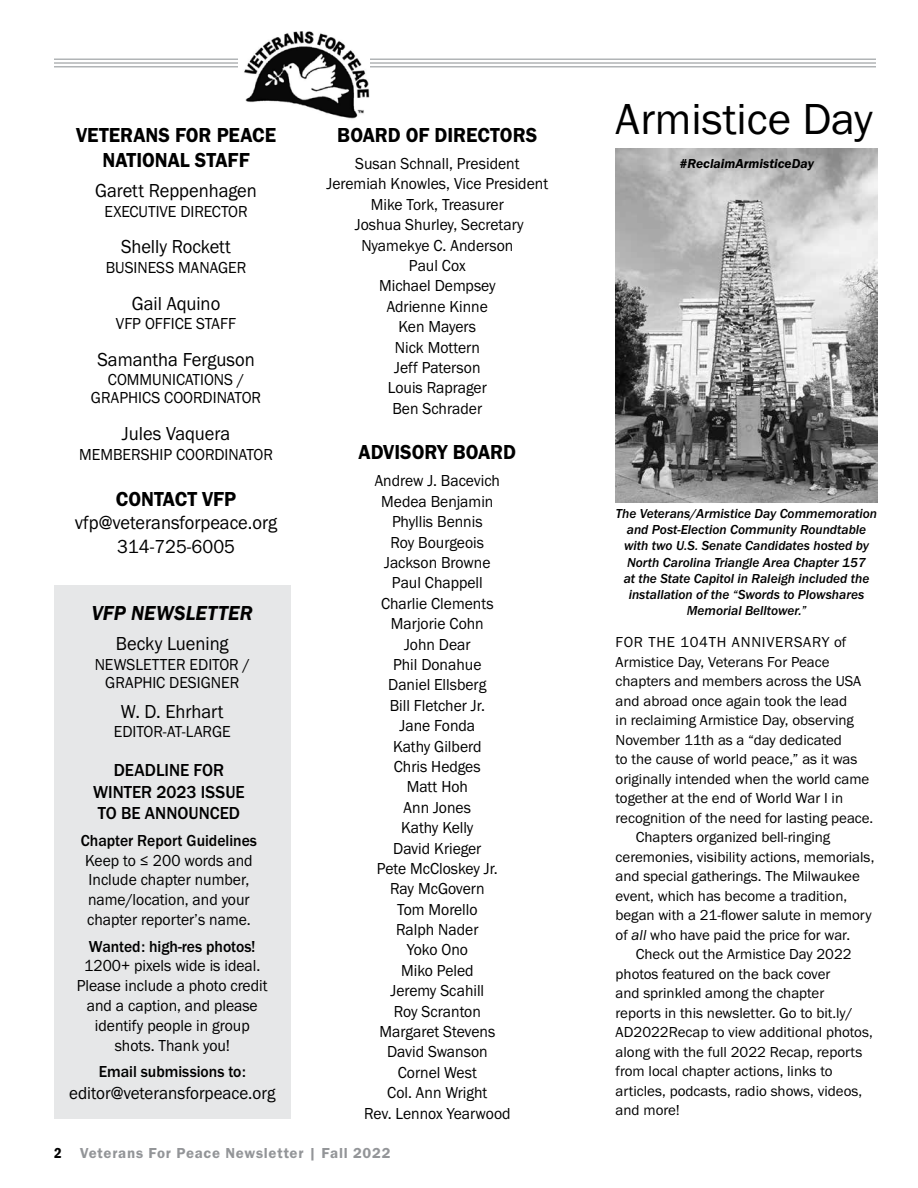
<style>
.page{position:relative;width:918px;height:1188px;background:#fff}
.page>*{position:absolute;margin:0;border:0;box-sizing:border-box;transform-origin:0 0}
.t1{font:45px "Franklin Gothic URW Boo";color:#000}
.t2{font:21px/25.2px "Franklin Gothic URW Dem";color:#000;text-align:center;scale:.95 1}
.t3{font:21px "Franklin Gothic URW Dem Ita";letter-spacing:.01em;color:#000;scale:.95 1}
.t4{font:19.5px/23.4px "Franklin Gothic URW Boo";color:#000;text-align:center;scale:.95 1}
.t5{font:500 18px/21.6px "Franklin Gothic URW";color:#000;text-align:center;scale:.95 1}
.t6{font:18px "Franklin Gothic URW Boo";color:#000;scale:.95 1}
.t7{font:16.5px/20.4px "Franklin Gothic URW Boo";color:#000;text-align:center;scale:.95 1}
.t8{font:500 16.5px "Franklin Gothic URW";color:#000;scale:.95 1}
.t9{font:15px "Franklin Gothic URW Boo";color:#000}
.t10{font:15px "Franklin Gothic URW Dem";letter-spacing:.05em;color:#939598}
.t11{font:15px "Franklin Gothic URW Boo";letter-spacing:.05em;color:#000}
.t12{font:13.5px/16.2px "Franklin Gothic URW Med Ita";color:#000;text-align:center}
.t13{font:13.5px "Franklin Gothic URW Dem Ita";color:#000}
.s1{font-family:"Franklin Gothic URW Con Dem";color:#000}
.s2{font-family:"Franklin Gothic URW Boo Ita"}
</style>
<div class="page">
<hr style="left:54px;top:58px;width:864px;height:2px;background:#b1b4b6">
<hr style="left:54px;top:62px;width:864px;height:2px;background:#b1b4b6">
<hr style="left:54px;top:66px;width:864px;height:2px;background:#b1b4b6">
<img style="left:239px;top:31px;width:131px;height:88px">
<div style="left:877px;top:48px;width:41px;height:32px;background:#fff"></div>
<div style="left:54px;top:586px;width:237px;height:533px;background:#e6e7e8"></div>
<img style="left:616px;top:149px;width:262px;height:353px">
<p class="t2" style="left:76px;top:122px;width:212px">VETERANS FOR PEACE<br>NATIONAL STAFF</p>
<p class="t4" style="left:95px;top:179px;width:172px">Garett Reppenhagen</p>
<p class="t7" style="left:104px;top:201px;width:152px">EXECUTIVE DIRECTOR</p>
<p class="t4" style="left:121px;top:235px;width:117px">Shelly Rockett</p>
<p class="t7" style="left:106px;top:257px;width:150px">BUSINESS MANAGER</p>
<p class="t4" style="left:132px;top:291px;width:95px">Gail Aquino</p>
<p class="t7" style="left:116px;top:313px;width:128px">VFP OFFICE STAFF</p>
<p class="t4" style="left:97px;top:347px;width:167px">Samantha Ferguson</p>
<p class="t7" style="left:91px;top:371px;width:181px;line-height:18px">COMMUNICATIONS /<br>GRAPHICS COORDINATOR</p>
<p class="t4" style="left:122px;top:422px;width:116px">Jules Vaquera</p>
<p class="t7" style="left:79px;top:444px;width:206px">MEMBERSHIP COORDINATOR</p>
<p class="t2" style="left:116px;top:486px;width:128px">CONTACT VFP</p>
<p class="t4" style="left:75px;top:511px;width:214px">vfp@veteransforpeace.org<br>314-725-6005</p>
<p class="t3" style="left:92px;top:600px;width:171px">VFP NEWSLETTER</p>
<p class="t4" style="left:116px;top:632px;width:120px">Becky Luening</p>
<p class="t7" style="left:95px;top:655px;width:165px;line-height:18px">NEWSLETTER EDITOR /<br>GRAPHIC DESIGNER</p>
<p class="t4" style="left:121px;top:699px;width:110px">W. D. Ehrhart</p>
<p class="t7" style="left:114px;top:721px;width:125px">EDITOR-AT-LARGE</p>
<p class="t5" style="left:93px;top:759px;width:161px">DEADLINE FOR<br>WINTER 2023 ISSUE<br>TO BE ANNOUNCED</p>
<p class="t8" style="left:81px;top:830px;width:187px">Chapter Report Guidelines</p>
<p class="t7" style="left:85px;top:850px;width:178px;line-height:19.8px;text-align:left">Keep to ≤ 200 words and<br>Include chapter number, name/location, and your chapter reporter’s name.</p>
<p class="t8" style="left:89px;top:936px;width:177px">Wanted: high-res photos!</p>
<p class="t7" style="left:77px;top:956px;width:202px;line-height:19.8px">1200+ pixels wide is ideal.<br>Please include a photo credit and a caption, and please identify people in group shots. Thank you!</p>
<p class="t8" style="left:99px;top:1061px;width:156px">Email submissions to:</p>
<p class="t6" style="left:69px;top:1082px;width:219px">editor@veteransforpeace.org</p>
<p class="t2" style="left:337px;top:122px;width:212px">BOARD OF DIRECTORS</p>
<p class="t7" style="left:327px;top:153px;width:235px">Susan Schnall, President<br>Jeremiah Knowles, Vice President<br>Mike Tork, Treasurer<br>Joshua Shurley, Secretary<br>Nyamekye C. Anderson<br>Paul Cox<br>Michael Dempsey<br>Adrienne Kinne<br>Ken Mayers<br>Nick Mottern<br>Jeff Paterson<br>Louis Raprager<br>Ben Schrader</p>
<p class="t2" style="left:359px;top:439px;width:167px">ADVISORY BOARD</p>
<p class="t7" style="left:364px;top:470px;width:156px">Andrew J. Bacevich<br>Medea Benjamin<br>Phyllis Bennis<br>Roy Bourgeois<br>Jackson Browne<br>Paul Chappell<br>Charlie Clements<br>Marjorie Cohn<br>John Dear<br>Phil Donahue<br>Daniel Ellsberg<br>Bill Fletcher Jr.<br>Jane Fonda<br>Kathy Gilberd<br>Chris Hedges<br>Matt Hoh<br>Ann Jones<br>Kathy Kelly<br>David Krieger<br>Pete McCloskey Jr.<br>Ray McGovern<br>Tom Morello<br>Ralph Nader<br>Yoko Ono<br>Miko Peled<br>Jeremy Scahill<br>Roy Scranton<br>Margaret Stevens<br>David Swanson<br>Cornel West<br>Col. Ann Wright<br>Rev. Lennox Yearwood</p>
<p class="t10" style="left:54px;top:1143px;width:338px"><span class="s1">2</span> Veterans For Peace Newsletter | Fall 2022</p>
<h1 class="t1" style="left:616px;top:91px;width:259px">Armistice Day</h1>
<p class="t13" style="left:679px;top:155px;width:136px">#ReclaimArmisticeDay</p>
<p class="t12" style="left:616px;top:505px;width:263px">The Veterans/Armistice Day Commemoration and Post-Election Community Roundtable with two U.S. Senate Candidates hosted by North Carolina Triangle Area Chapter 157<br>at the State Capitol in Raleigh included the installation of the “Swords to Plowshares Memorial Belltower.”</p>
<p class="t11" style="left:616px;top:633px;width:232px">FOR THE 104TH ANNIVERSARY of</p>
<p class="t9" style="left:616px;top:653px;width:216px">Armistice Day, Veterans For Peace</p>
<p class="t9" style="left:616px;top:672px;width:247px">chapters and members across the USA</p>
<p class="t9" style="left:616px;top:692px;width:233px">and abroad once again took the lead</p>
<p class="t9" style="left:616px;top:711px;width:240px">in reclaiming Armistice Day, observing</p>
<p class="t9" style="left:616px;top:731px;width:228px">November 11th as a “day dedicated</p>
<p class="t9" style="left:616px;top:750px;width:243px">to the cause of world peace,” as it was</p>
<p class="t9" style="left:616px;top:770px;width:255px">originally intended when the world came</p>
<p class="t9" style="left:616px;top:789px;width:229px">together at the end of World War I in</p>
<p class="t9" style="left:616px;top:809px;width:259px">recognition of the need for lasting peace.</p>
<p class="t9" style="left:636px;top:828px;width:196px">Chapters organized bell-ringing</p>
<p class="t9" style="left:616px;top:848px;width:260px">ceremonies, visibility actions, memorials,</p>
<p class="t9" style="left:616px;top:867px;width:246px">and special gatherings. The Milwaukee</p>
<p class="t9" style="left:616px;top:887px;width:233px">event, which has become a tradition,</p>
<p class="t9" style="left:616px;top:906px;width:257px">began with a 21-flower salute in memory</p>
<p class="t9" style="left:616px;top:926px;width:236px">of <span class="s2">all</span> who have paid the price for war.</p>
<p class="t9" style="left:636px;top:945px;width:217px">Check out the Armistice Day 2022</p>
<p class="t9" style="left:616px;top:965px;width:216px">photos featured on the back cover</p>
<p class="t9" style="left:616px;top:984px;width:210px">and sprinkled among the chapter</p>
<p class="t9" style="left:616px;top:1004px;width:239px">reports in this newsletter. Go to bit.ly/</p>
<p class="t9" style="left:616px;top:1023px;width:259px">AD2022Recap to view additional photos,</p>
<p class="t9" style="left:616px;top:1043px;width:248px">along with the full 2022 Recap, reports</p>
<p class="t9" style="left:616px;top:1062px;width:218px">from local chapter actions, links to</p>
<p class="t9" style="left:616px;top:1082px;width:248px">articles, podcasts, radio shows, videos,</p>
<p class="t9" style="left:616px;top:1101px;width:66px">and more!</p>
</div>
